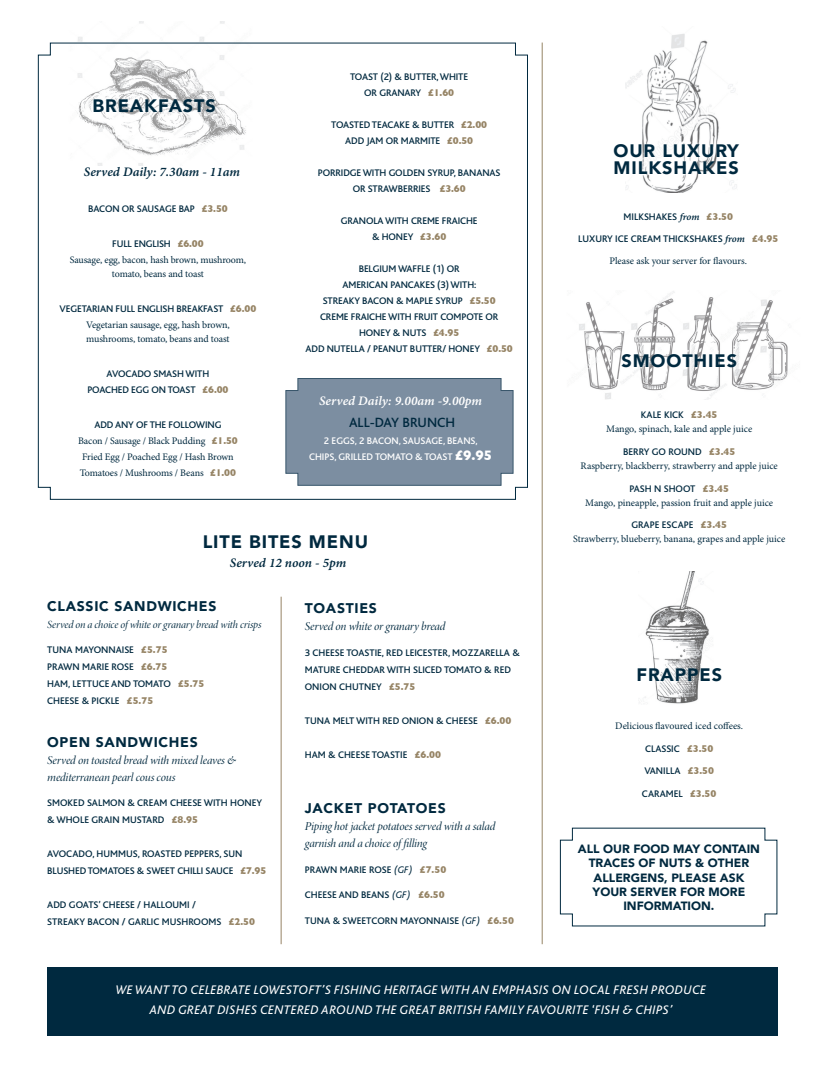
<style>
.page{position:relative;width:820px;height:1078px;background:#fff}
.page>*{position:absolute;margin:0;border:0;box-sizing:border-box;transform-origin:0 0}
.t1{font:900 18px/17px "Avenir";letter-spacing:.05em;color:#00293f}
.t2{font:900 14px "Avenir";letter-spacing:.05em;color:#00293f}
.t3{font:500 14px "Bliss";color:#00293f}
.t4{font:italic 13px/20px "Bliss";letter-spacing:.03em;color:#fff;text-align:center}
.t5{font:13px "Minion Pro Semibold It Capt";color:#00293f}
.t6{font:13px "Minion Pro Semibold It Capt";color:#fff}
.t7{font:12px/17px "Minion Pro It Disp";letter-spacing:-.01em;color:#00293f}
.t8{font:900 12px/14.4px "Avenir";color:#00293f;text-align:center}
.t9{font:11px "Minion Pro It Disp";letter-spacing:-.01em;color:#00293f}
.t10{font:500 10px/16px "Bliss";letter-spacing:-.01em;color:#00293f;text-align:center}
.t11{font:10px/14px "Minion Pro";letter-spacing:-.01em;color:#00293f}
.t12{font:500 10px/16px "Bliss";color:#fff;text-align:center}
.s1{font-family:"Gill Sans";font-weight:700;color:#968465}
.s2{font-family:"Gill Sans";font-weight:700;font-size:14px}
.s3{font-weight:400;font-style:italic}
.s4{font-family:"Minion Pro Semibold It Capt";font-weight:400}
</style>
<div class="page">
<div style="left:47px;top:967px;width:730px;height:68px;background:#00293f"></div>
<svg style="left:37px;top:42px;width:491px;height:458px"></svg>
<hr style="left:280px;top:596px;width:1px;height:347px;background:#968465">
<hr style="left:541px;top:43px;width:1px;height:900px;background:#968465">
<svg style="left:559px;top:827px;width:218px;height:99px"></svg>
<img style="left:625px;top:34px;width:112px;height:158px">
<img style="left:639px;top:571px;width:71px;height:133px">
<img style="left:579px;top:291px;width:209px;height:108px">
<svg style="left:285px;top:377px;width:229px;height:109px;background:#7e90a3"></svg>
<h1 class="t1" style="left:92px;top:96px;width:125px">BREAKFASTS</h1>
<h3 class="t5" style="left:84px;top:164px;width:158px">Served Daily: 7.30am - 11am</h3>
<p class="t10" style="left:88px;top:201px;width:141px">BACON OR SAUSAGE BAP <span class="s1">£3.50</span></p>
<p class="t10" style="left:112px;top:236px;width:93px">FULL ENGLISH <span class="s1">£6.00</span></p>
<p class="t11" style="left:70px;top:253px;width:178px;text-align:center">Sausage, egg, bacon, hash brown, mushroom, tomato, beans and toast</p>
<p class="t10" style="left:60px;top:301px;width:198px">VEGETARIAN FULL ENGLISH BREAKFAST <span class="s1">£6.00</span></p>
<p class="t11" style="left:86px;top:318px;width:145px">Vegetarian sausage, egg, hash brown, mushrooms, tomato, beans and toast</p>
<p class="t10" style="left:87px;top:365px;width:142px">AVOCADO SMASH WITH<br>POACHED EGG ON TOAST <span class="s1">£6.00</span></p>
<p class="t10" style="left:94px;top:416px;width:128px">ADD ANY OF THE FOLLOWING</p>
<p class="t11" style="left:78px;top:433px;width:161px;line-height:16px">Bacon / Sausage / Black Pudding <span class="s1">£1.50<br></span>Fried Egg / Poached Egg / Hash Brown<br>Tomatoes / Mushrooms / Beans <span class="s1">£1.00</span></p>
<p class="t10" style="left:350px;top:69px;width:119px">TOAST (2) &amp; BUTTER, WHITE<br>OR GRANARY <span class="s1">£1.60</span></p>
<p class="t10" style="left:331px;top:117px;width:157px">TOASTED TEACAKE &amp; BUTTER <span class="s1">£2.00<br></span>ADD JAM OR MARMITE <span class="s1">£0.50</span></p>
<p class="t10" style="left:318px;top:165px;width:184px">PORRIDGE WITH GOLDEN SYRUP, BANANAS<br>OR STRAWBERRIES <span class="s1">£3.60</span></p>
<p class="t10" style="left:340px;top:213px;width:138px">GRANOLA WITH CREME FRAICHE &amp; HONEY <span class="s1">£3.60</span></p>
<p class="t10" style="left:305px;top:261px;width:209px">BELGIUM WAFFLE (1) OR<br>AMERICAN PANCAKES (3) WITH:<br>STREAKY BACON &amp; MAPLE SYRUP <span class="s1">£5.50<br></span>CREME FRAICHE WITH FRUIT COMPOTE OR<br>HONEY &amp; NUTS <span class="s1">£4.95<br></span>ADD NUTELLA / PEANUT BUTTER/ HONEY <span class="s1">£0.50</span></p>
<h3 class="t6" style="left:319px;top:393px;width:164px">Served Daily: 9.00am -9.00pm</h3>
<h2 class="t3" style="left:349px;top:414px;width:108px">ALL-DAY BRUNCH</h2>
<p class="t12" style="left:309px;top:433px;width:184px">2 EGGS, 2 BACON, SAUSAGE, BEANS,<br>CHIPS, GRILLED TOMATO &amp; TOAST <span class="s2">£9.95</span></p>
<h1 class="t1" style="left:202px;top:532px;width:167px">LITE BITES MENU</h1>
<h3 class="t5" style="left:230px;top:555px;width:118px">Served 12 noon - 5pm</h3>
<h2 class="t2" style="left:305px;top:596px;width:74px">TOASTIES</h2>
<p class="t7" style="left:305px;top:618px;width:142px">Served on white or granary bread</p>
<p class="t10" style="left:305px;top:644px;width:216px;line-height:17px;text-align:left">3 CHEESE TOASTIE, RED LEICESTER, MOZZARELLA &amp;<br>MATURE CHEDDAR WITH SLICED TOMATO &amp; RED<br>ONION CHUTNEY <span class="s1">£5.75</span></p>
<p class="t10" style="left:305px;top:712px;width:208px">TUNA MELT WITH RED ONION &amp; CHEESE <span class="s1">£6.00</span></p>
<p class="t10" style="left:305px;top:746px;width:138px">HAM &amp; CHEESE TOASTIE <span class="s1">£6.00</span></p>
<h2 class="t2" style="left:47px;top:593px;width:170px">CLASSIC SANDWICHES</h2>
<p class="t9" style="left:47px;top:617px;width:216px">Served on a choice of white or granary bread with crisps</p>
<p class="t10" style="left:47px;top:641px;width:159px;line-height:17px;text-align:left">TUNA MAYONNAISE <span class="s1">£5.75<br></span>PRAWN MARIE ROSE <span class="s1">£6.75<br></span>HAM, LETTUCE AND TOMATO <span class="s1">£5.75<br></span>CHEESE &amp; PICKLE <span class="s1">£5.75</span></p>
<h2 class="t2" style="left:47px;top:729px;width:152px">OPEN SANDWICHES</h2>
<p class="t7" style="left:47px;top:751px;width:190px">Served on toasted bread with mixed leaves &amp; mediterranean pearl cous cous</p>
<p class="t10" style="left:47px;top:794px;width:216px;line-height:17px;text-align:left">SMOKED SALMON &amp; CREAM CHEESE WITH HONEY &amp; WHOLE GRAIN MUSTARD <span class="s1">£8.95</span></p>
<p class="t10" style="left:47px;top:845px;width:220px;line-height:17px;text-align:left">AVOCADO, HUMMUS, ROASTED PEPPERS, SUN<br>BLUSHED TOMATOES &amp; SWEET CHILLI SAUCE <span class="s1">£7.95</span></p>
<p class="t10" style="left:47px;top:896px;width:209px;line-height:17px;text-align:left">ADD GOATS’ CHEESE / HALLOUMI /<br>STREAKY BACON / GARLIC MUSHROOMS <span class="s1">£2.50</span></p>
<h2 class="t2" style="left:305px;top:796px;width:142px">JACKET POTATOES</h2>
<p class="t7" style="left:305px;top:818px;width:192px">Piping hot jacket potatoes served with a salad garnish and a choice of filling</p>
<p class="t10" style="left:305px;top:861px;width:143px">PRAWN MARIE ROSE <span class="s3">(GF)</span> <span class="s1">£7.50</span></p>
<p class="t10" style="left:305px;top:887px;width:141px">CHEESE AND BEANS <span class="s3">(GF)</span> <span class="s1">£6.50</span></p>
<p class="t10" style="left:305px;top:912px;width:210px">TUNA &amp; SWEETCORN MAYONNAISE <span class="s3">(GF)</span> <span class="s1">£6.50</span></p>
<h1 class="t1" style="left:613px;top:141px;width:127px">OUR LUXURY<br>MILKSHAKES</h1>
<p class="t10" style="left:578px;top:206px;width:201px;line-height:21.7px">MILKSHAKES <span class="s4">from</span> <span class="s1">£3.50<br></span>LUXURY ICE CREAM THICKSHAKES <span class="s4">from</span> <span class="s1">£4.95</span></p>
<p class="t11" style="left:609px;top:254px;width:139px">Please ask your server for flavours.</p>
<h1 class="t1" style="left:621px;top:351px;width:117px">SMOOTHIES</h1>
<p class="t10" style="left:640px;top:407px;width:78px">KALE KICK <span class="s1">£3.45</span></p>
<p class="t11" style="left:606px;top:422px;width:147px">Mango, spinach, kale and apple juice</p>
<p class="t10" style="left:622px;top:443px;width:114px">BERRY GO ROUND <span class="s1">£3.45</span></p>
<p class="t11" style="left:580px;top:459px;width:199px">Raspberry, blackberry, strawberry and apple juice</p>
<p class="t10" style="left:629px;top:480px;width:101px">PASH N SHOOT <span class="s1">£3.45</span></p>
<p class="t11" style="left:585px;top:495px;width:189px">Mango, pineapple, passion fruit and apple juice</p>
<p class="t10" style="left:631px;top:517px;width:97px">GRAPE ESCAPE <span class="s1">£3.45</span></p>
<p class="t11" style="left:573px;top:532px;width:214px">Strawberry, blueberry, banana, grapes and apple juice</p>
<h1 class="t1" style="left:636px;top:666px;width:87px">FRAPPES</h1>
<p class="t11" style="left:615px;top:719px;width:129px">Delicious flavoured iced coffees.</p>
<p class="t10" style="left:644px;top:740px;width:70px">CLASSIC <span class="s1">£3.50</span></p>
<p class="t10" style="left:644px;top:763px;width:71px">VANILLA <span class="s1">£3.50</span></p>
<p class="t10" style="left:641px;top:785px;width:76px">CARAMEL <span class="s1">£3.50</span></p>
<p class="t8" style="left:577px;top:840px;width:183px">ALL OUR FOOD MAY CONTAIN<br>TRACES OF NUTS &amp; OTHER<br>ALLERGENS, PLEASE ASK<br>YOUR SERVER FOR MORE<br>INFORMATION.</p>
<h3 class="t4" style="left:116px;top:979px;width:591px">WE WANT TO CELEBRATE LOWESTOFT’S FISHING HERITAGE WITH AN EMPHASIS ON LOCAL FRESH PRODUCE<br>AND GREAT DISHES CENTERED AROUND THE GREAT BRITISH FAMILY FAVOURITE ‘FISH &amp; CHIPS’</h3>
</div>
